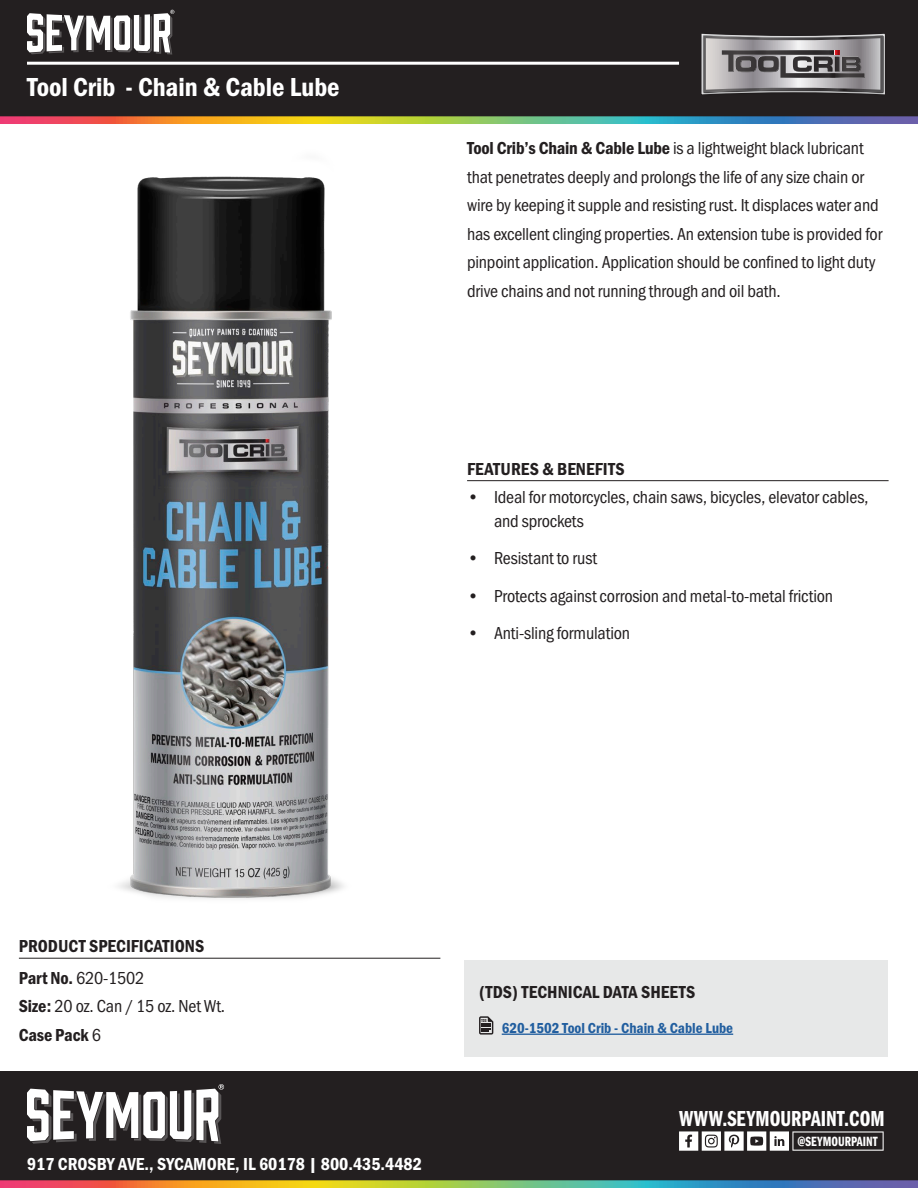
<style>
.page{position:relative;width:918px;height:1188px;background:#fff}
.page>*{position:absolute;margin:0;border:0;box-sizing:border-box;transform-origin:0 0}
.t1{font:27px "Franklin Gothic URW Con Dem";color:#fff}
.t2{font:22.5px "Franklin Gothic URW Com Dem";color:#fff}
.t3{font:18px/28.5px "Franklin Gothic URW Con Boo";letter-spacing:-.01em;color:#231f20}
.t4{font:18px "Franklin Gothic URW Con Dem";color:#231f20}
.t5{font:18px "Franklin Gothic URW Con Dem";color:#fff}
.t6{font:15px "Franklin Gothic URW Con Dem";color:#215e9f}
.t7{font:13.8px "Franklin Gothic URW Com Dem";color:#fff}
.t8{font:3.9px "Prohibition";color:#231f20}
.s1{font-family:"Franklin Gothic URW Con Dem"}
.s2{font-family:"Franklin Gothic URW Con Boo"}
</style>
<div class="page">
<div style="left:0;top:0;width:918px;height:116px;background:#231f20"></div>
<hr style="left:27px;top:62px;width:652px;height:3px;background:#fff">
<svg style="left:0;top:116px;width:918px;height:8px;background:#96966b"></svg>
<hr style="left:467px;top:480px;width:422px;height:1px;background:#231f20">
<hr style="left:19px;top:958px;width:421px;height:1px;background:#231f20">
<div style="left:464px;top:960px;width:424px;height:97px;background:#e7e8e8"></div>
<hr style="left:502px;top:1034px;width:231px;height:1px;background:#215e9f">
<svg style="left:479px;top:1016px;width:14px;height:19px"></svg>
<div style="left:0;top:1072px;width:918px;height:116px;background:#231f20"></div>
<svg style="left:679px;top:1131px;width:205px;height:20px"></svg>
<img style="left:118px;top:176px;width:226px;height:723px">
<svg style="left:27px;top:10px;width:147px;height:45px"></svg>
<img style="left:701px;top:33px;width:184px;height:62px">
<svg style="left:702px;top:34px;width:183px;height:60px;background:#8c898b"></svg>
<svg style="left:0;top:1180px;width:918px;height:8px;background:#96966b"></svg>
<svg style="left:27px;top:1084px;width:197px;height:60px"></svg>
<h1 class="t1" style="left:27px;top:69px;width:314px">Tool Crib - Chain &amp; Cable Lube</h1>
<p class="t3" style="left:467px;top:134px;width:417px"><span class="s1">Tool Crib’s Chain &amp; Cable Lube</span> is a lightweight black lubricant that penetrates deeply and prolongs the life of any size chain or wire by keeping it supple and resisting rust. It displaces water and has excellent clinging properties. An extension tube is provided for pinpoint application. Application should be confined to light duty drive chains and not running through and oil bath.</p>
<p class="t4" style="left:467px;top:457px;width:159px">FEATURES &amp; BENEFITS</p>
<p class="t3" style="left:494px;top:484px;width:376px;line-height:24px;text-indent:-27px">• Ideal for motorcycles, chain saws, bicycles, elevator cables, and sprockets</p>
<p class="t3" style="left:467px;top:544px;width:131px">• Resistant to rust</p>
<p class="t3" style="left:467px;top:581px;width:368px">• Protects against corrosion and metal-to-metal friction</p>
<p class="t3" style="left:467px;top:619px;width:165px">• Anti-sling formulation</p>
<p class="t4" style="left:19px;top:934px;width:187px">PRODUCT SPECIFICATIONS</p>
<p class="t3" style="left:19px;top:963px;width:208px"><span class="s1">Part No.</span> 620-1502<br><span class="s1">Size:</span> 20 oz. Can / 15 oz. Net Wt.</p>
<p class="t4" style="left:19px;top:1023px;width:84px">Case Pack <span class="s2">6</span></p>
<p class="t5" style="left:27px;top:1152px;width:397px">917 CROSBY AVE., SYCAMORE, IL 60178 | 800.435.4482</p>
<p class="t4" style="left:479px;top:979px;width:218px">(TDS) TECHNICAL DATA SHEETS</p>
<p class="t8" style="left:481px;top:1017px;width:7px">TDS</p>
<p class="t6" style="left:502px;top:1018px;width:233px">620-1502 Tool Crib - Chain &amp; Cable Lube</p>
<p class="t2" style="left:679px;top:1103px;width:207px">WWW.SEYMOURPAINT.COM</p>
<p class="t7" style="left:797px;top:1132px;width:82px">@SEYMOURPAINT</p>
</div>
